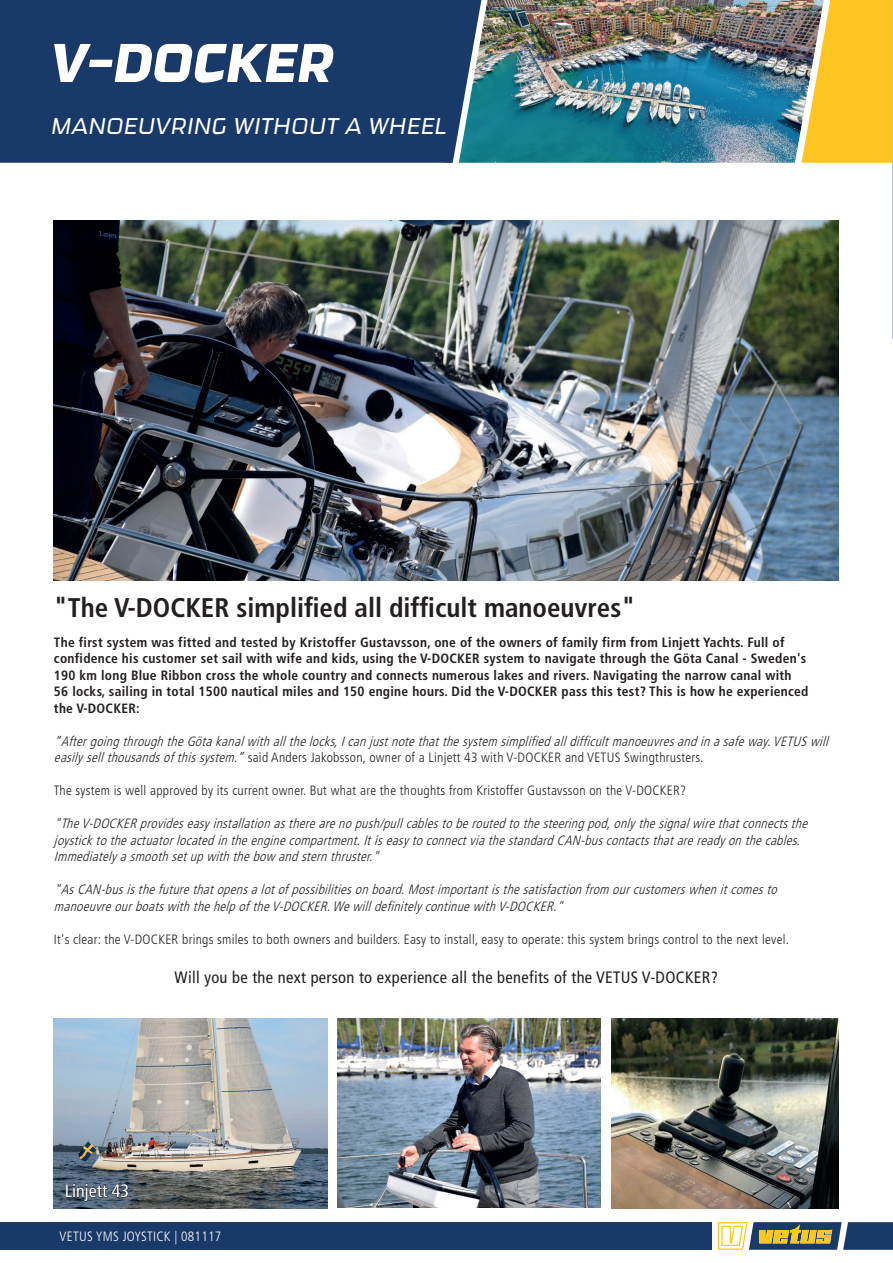
<style>
.page{position:relative;width:893px;height:1263px;background:#fff}
.page>*{position:absolute;margin:0;border:0;box-sizing:border-box;transform-origin:0 0}
.t1{font:italic 64.5px "Ginger OT";letter-spacing:.01em;color:#fff}
.t2{font:700 condensed 27px "Frutiger LT Std";color:#231f20}
.t3{font:italic 300 27px "Ginger OT";letter-spacing:.01em;color:#fff}
.t4{font:condensed 18px "Frutiger LT Std";color:#fff}
.t5{font:condensed 16.5px "Frutiger LT Std";letter-spacing:.02em;color:#231f20}
.t6{font:italic 300 condensed 13.5px/16.5px "Frutiger LT Std";letter-spacing:.02em;color:#231f20}
.t7{font:700 condensed 13.5px/16.5px "Frutiger LT Std";letter-spacing:.02em;color:#231f20}
.t8{font:300 condensed 13.5px "Frutiger LT Std";letter-spacing:.02em;color:#231f20}
.t9{font:300 condensed 13.5px "Frutiger LT Std";letter-spacing:.02em;color:#fff}
.s1{font-style:normal}
</style>
<div class="page">
<img style="left:495px;top:0;width:296px;height:163px">
<div style="left:0;top:0;width:448px;height:163px;background:#193969"></div>
<img style="left:448px;top:0;width:47px;height:163px">
<svg style="left:791px;top:0;width:102px;height:339px"></svg>
<div style="left:0;top:1222px;width:711px;height:28px;background:#193969"></div>
<svg style="left:718px;top:1222px;width:175px;height:28px;background:#777e75"></svg>
<img style="left:54px;top:220px;width:785px;height:360px">
<img style="left:54px;top:1018px;width:274px;height:190px">
<img style="left:337px;top:1018px;width:263px;height:190px">
<img style="left:612px;top:1018px;width:227px;height:190px">
<svg style="left:65px;top:1183px;width:64px;height:19px"></svg>
<h1 class="t1" style="left:51px;top:22px;width:284px">V-DOCKER</h1>
<h2 class="t3" style="left:51px;top:109px;width:397px">MANOEUVRING WITHOUT A WHEEL</h2>
<h2 class="t2" style="left:54px;top:596px;width:583px">"The V-DOCKER simplified all difficult manoeuvres"</h2>
<p class="t7" style="left:54px;top:634px;width:756px">The first system was fitted and tested by Kristoffer Gustavsson, one of the owners of family firm from Linjett Yachts. Full of confidence his customer set sail with wife and kids, using the V-DOCKER system to navigate through the Göta Canal - Sweden's 190 km long Blue Ribbon cross the whole country and connects numerous lakes and rivers. Navigating the narrow canal with 56 locks, sailing in total 1500 nautical miles and 150 engine hours. Did the V-DOCKER pass this test? This is how he experienced the V-DOCKER:</p>
<p class="t6" style="left:54px;top:733px;width:779px">”Aftergoing through the Göta kanalwith allthe locks,Ican justnote thatthe system simplified alldifficultmanoeuvresand in a safe way.VETUS will easily sellthousandsof thissystem.”<span class="s1">said Anders Jakobsson, owner of a Linjett 43 with V-DOCKER and VETUS Swingthrusters.</span></p>
<p class="t8" style="left:54px;top:785px;width:634px">The system is well approved by its current owner. But what are the thoughts from Kristoffer Gustavsson on the V-DOCKER?</p>
<p class="t6" style="left:54px;top:816px;width:758px">"The V-DOCKER provideseasy installation asthere are no push/pullcablesto be routed to the steering pod,only the signalwire thatconnectsthe joystick to the actuatorlocated in the engine compartment.Itiseasy to connectvia the standard CAN-buscontactsthatare ready on the cables.<br>Immediately a smooth setup with the bow and stern thruster."</p>
<p class="t6" style="left:54px;top:882px;width:727px">"AsCAN-busisthe future thatopensa lotof possibilitieson board.Mostimportantisthe satisfaction from ourcustomerswhen itcomesto manoeuvre ourboatswith the help of the V-DOCKER.We willdefinitely continue with V-DOCKER."</p>
<p class="t8" style="left:54px;top:933px;width:736px">It's clear: the V-DOCKER brings smiles to both owners and builders. Easy to install, easy to operate: this system brings control to the next level.</p>
<p class="t5" style="left:175px;top:967px;width:545px">Will you be the next person to experience all the benefits of the VETUS V-DOCKER?</p>
<h3 class="t4" style="left:65px;top:1180px;width:66px">Linjett 43</h3>
<p class="t9" style="left:60px;top:1230px;width:163px">VETUS YMS JOYSTICK | 081117</p>
</div>
